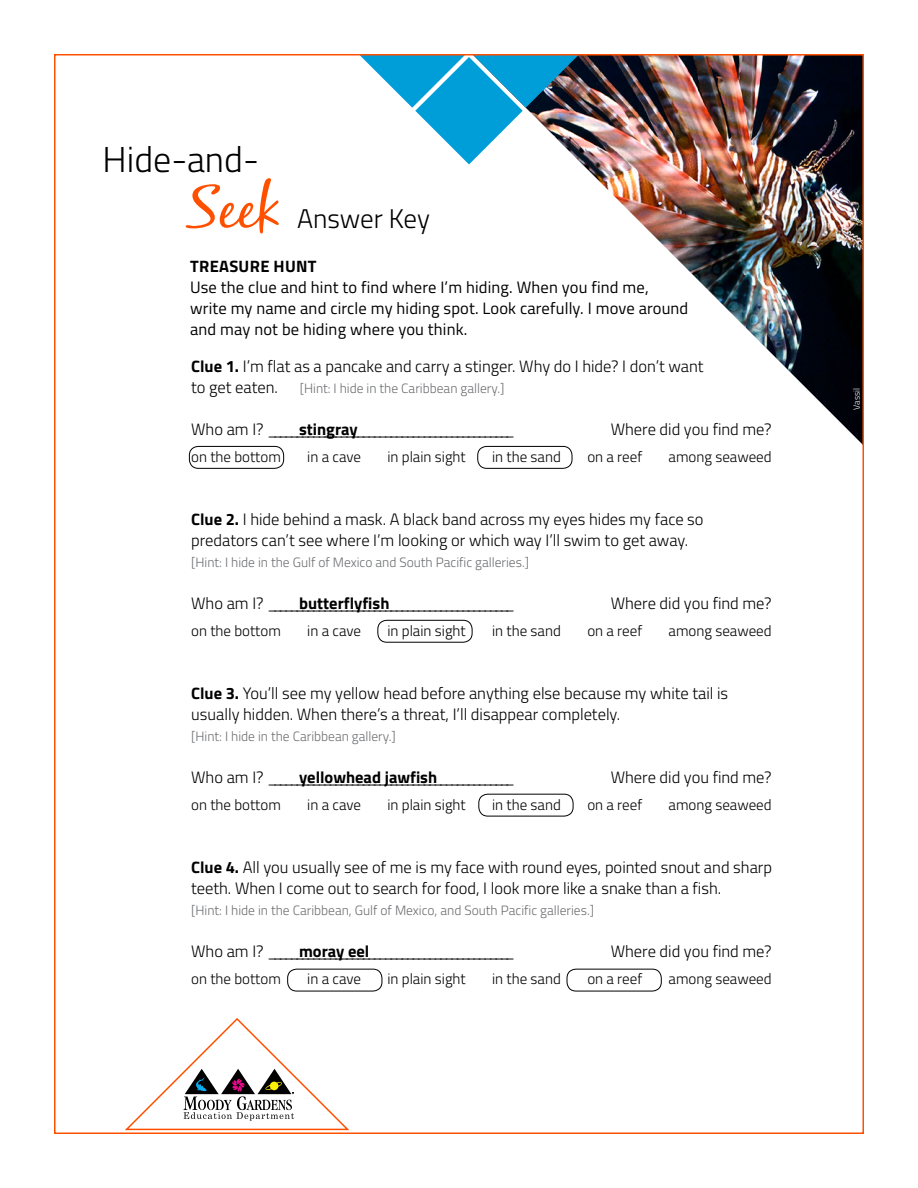
<style>
.page{position:relative;width:918px;height:1188px;background:#fff}
.page>*{position:absolute;margin:0;border:0;box-sizing:border-box;transform-origin:0 0}
.t1{font:60px "Black Jack";color:#ff5000}
.t2{font:300 36px "Titillium";color:#000}
.t3{font:300 27px "Titillium";letter-spacing:-.005em;color:#000}
.t4{font:300 16.5px/21px "Titillium";color:#000}
.t5{font:16.5px/21px "Titillium";letter-spacing:.01em;color:#000}
.t6{font:700 16.5px "Titillium";color:#000}
.t7{font:300 15px "Titillium";color:#000}
.t8{font:300 13.5px "Titillium";color:#6d6e71}
.t9{font:300 9px "Titillium";color:#fff}
.s1{font-weight:700}
</style>
<div class="page">
<div style="left:189px;top:446px;width:95px;height:23px;border:1px solid #000;border-radius:9px"></div>
<div style="left:477px;top:446px;width:95px;height:23px;border:1px solid #000;border-radius:9px"></div>
<div style="left:377px;top:620px;width:96px;height:23px;border:1px solid #000;border-radius:9px"></div>
<div style="left:478px;top:794px;width:95px;height:22px;border:1px solid #000;border-radius:9px"></div>
<div style="left:287px;top:969px;width:95px;height:22px;border:1px solid #000;border-radius:9px"></div>
<div style="left:567px;top:969px;width:95px;height:22px;border:1px solid #000;border-radius:9px"></div>
<img style="left:486px;top:57px;width:375px;height:389px">
<svg style="left:361px;top:57px;width:218px;height:107px"></svg>
<svg style="left:125px;top:1018px;width:224px;height:113px"></svg>
<p class="t2" style="left:103px;top:133px;width:158px">Hide-and-</p>
<p class="t1" style="left:186px;top:171px;width:97px">Seek</p>
<p class="t3" style="left:297px;top:199px;width:134px">Answer Key</p>
<p class="t5" style="left:190px;top:254px;width:500px"><span class="s1">TREASURE HUNT<br></span>Use the clue and hint to find where I’m hiding. When you find me, write my name and circle my hiding spot. Look carefully. I move around and may not be hiding where you think.</p>
<p class="t4" style="left:191px;top:355px;width:514px"><span class="s1">Clue 1.</span> I’m flat as a pancake and carry a stinger. Why do I hide? I don’t want to get eaten.</p>
<p class="t8" style="left:300px;top:379px;width:206px">[Hint: I hide in the Caribbean gallery.]</p>
<p class="t4" style="left:191px;top:418px;width:326px">W h o a m I ? ____________________________________________</p>
<p class="t4" style="left:611px;top:418px;width:162px">Where did you find me?</p>
<p class="t7" style="left:191px;top:446px;width:91px">on the bottom</p>
<p class="t7" style="left:307px;top:446px;width:55px">in a cave</p>
<p class="t7" style="left:387px;top:446px;width:80px">in plain sight</p>
<p class="t7" style="left:492px;top:446px;width:70px">in the sand</p>
<p class="t7" style="left:587px;top:446px;width:56px">on a reef</p>
<p class="t7" style="left:669px;top:446px;width:105px">among seaweed</p>
<p class="t6" style="left:299px;top:417px;width:60px">stingray</p>
<p class="t4" style="left:191px;top:508px;width:514px"><span class="s1">Clue 2.</span> I hide behind a mask. A black band across my eyes hides my face so predators can’t see where I’m looking or which way I’ll swim to get away.</p>
<p class="t8" style="left:191px;top:553px;width:339px">[Hint: I hide in the Gulf of Mexico and South Pacific galleries.]</p>
<p class="t4" style="left:191px;top:592px;width:326px">W h o a m I ? ____________________________________________</p>
<p class="t4" style="left:611px;top:592px;width:162px">Where did you find me?</p>
<p class="t7" style="left:191px;top:620px;width:91px">on the bottom</p>
<p class="t7" style="left:307px;top:620px;width:55px">in a cave</p>
<p class="t7" style="left:387px;top:620px;width:80px">in plain sight</p>
<p class="t7" style="left:492px;top:620px;width:70px">in the sand</p>
<p class="t7" style="left:587px;top:620px;width:56px">on a reef</p>
<p class="t7" style="left:669px;top:620px;width:105px">among seaweed</p>
<p class="t6" style="left:299px;top:591px;width:92px">butterflyfish</p>
<p class="t4" style="left:191px;top:682px;width:539px"><span class="s1">Clue 3.</span> You’ll see my yellow head before anything else because my white tail is usually hidden. When there’s a threat, I’ll disappear completely.</p>
<p class="t8" style="left:191px;top:727px;width:206px">[Hint: I hide in the Caribbean gallery.]</p>
<p class="t4" style="left:191px;top:766px;width:326px">W h o a m I ? ____________________________________________</p>
<p class="t4" style="left:611px;top:766px;width:162px">Where did you find me?</p>
<p class="t7" style="left:191px;top:794px;width:91px">on the bottom</p>
<p class="t7" style="left:307px;top:794px;width:55px">in a cave</p>
<p class="t7" style="left:387px;top:794px;width:80px">in plain sight</p>
<p class="t7" style="left:492px;top:794px;width:70px">in the sand</p>
<p class="t7" style="left:587px;top:794px;width:56px">on a reef</p>
<p class="t7" style="left:669px;top:794px;width:105px">among seaweed</p>
<p class="t6" style="left:299px;top:765px;width:140px">yellowhead jawfish</p>
<p class="t4" style="left:191px;top:856px;width:583px"><span class="s1">Clue 4.</span> All you usually see of me is my face with round eyes, pointed snout and sharp teeth. When I come out to search for food, I look more like a snake than a fish.</p>
<p class="t8" style="left:191px;top:901px;width:404px">[Hint: I hide in the Caribbean, Gulf of Mexico, and South Pacific galleries.]</p>
<p class="t4" style="left:191px;top:940px;width:326px">W h o a m I ? ____________________________________________</p>
<p class="t4" style="left:611px;top:940px;width:162px">Where did you find me?</p>
<p class="t7" style="left:191px;top:968px;width:91px">on the bottom</p>
<p class="t7" style="left:307px;top:968px;width:55px">in a cave</p>
<p class="t7" style="left:387px;top:968px;width:80px">in plain sight</p>
<p class="t7" style="left:492px;top:968px;width:70px">in the sand</p>
<p class="t7" style="left:587px;top:968px;width:56px">on a reef</p>
<p class="t7" style="left:669px;top:968px;width:105px">among seaweed</p>
<p class="t6" style="left:299px;top:939px;width:72px">moray eel</p>
<p class="t9" style="left:850px;top:410px;width:23px;rotate:-90deg">Vassil</p>
</div>
